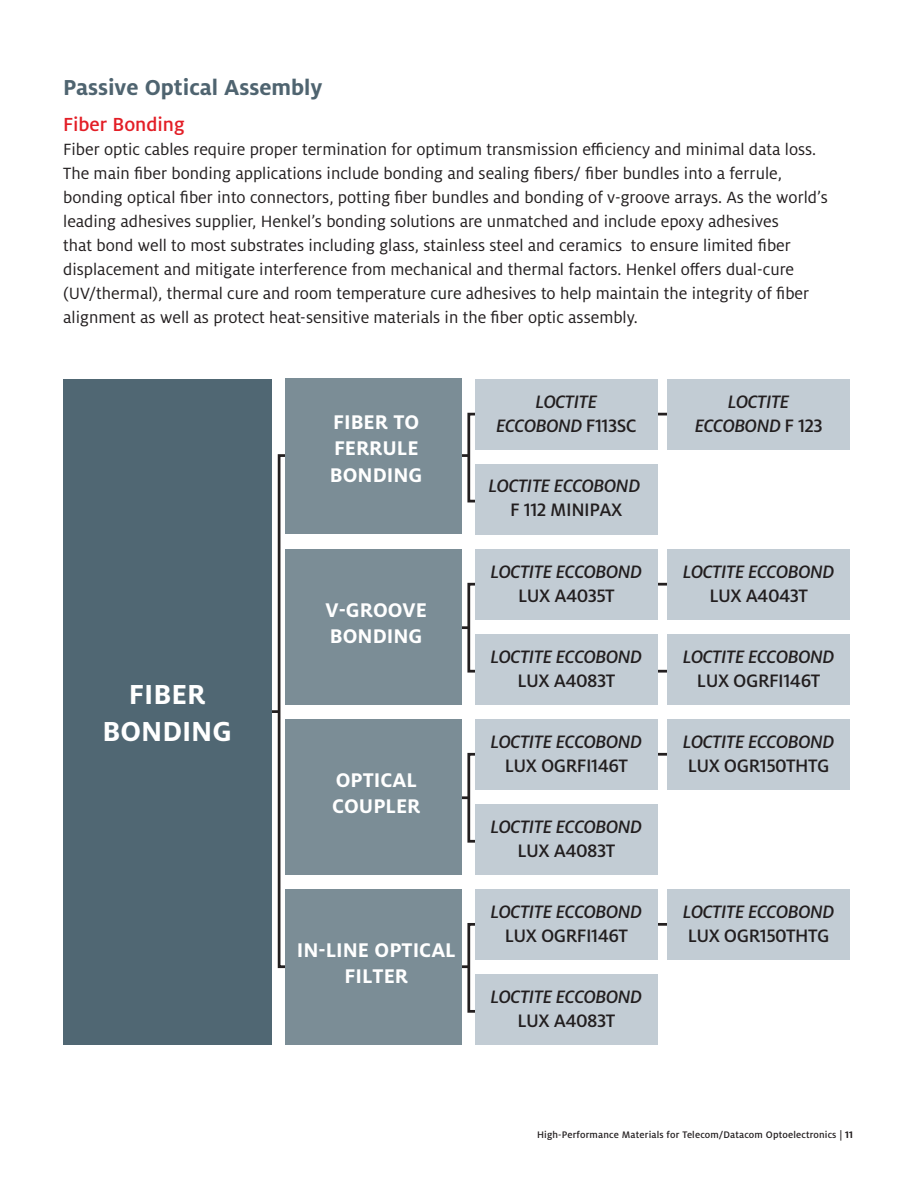
<style>
.page{position:relative;width:918px;height:1188px;background:#fff}
.page>*{position:absolute;margin:0;border:0;box-sizing:border-box;transform-origin:0 0}
.t1{font:700 30.45px/36.6px "Henkel Milo";color:#fff;text-align:center}
.Table_Text{font:700 24px "Henkel Milo";color:#4f6470}
.t2{font:700 21.9px/26.2px "Henkel Milo";color:#fff}
.Table_Text-2{font:500 21px "Henkel Milo";color:#e31e26}
.t3{font:italic 500 19.95px/24px "Henkel Milo";letter-spacing:-.025em;color:#221e1f;text-align:center}
.Table_Text-3{font:18px/24px "Henkel Milo";color:#231f20}
.Column_right_7_9_bla{font:500 10.5px "Henkel Milo";letter-spacing:.015em;color:#231f20}
.s1{font-style:normal}
.s2{font-weight:700}
</style>
<div class="page">
<svg style="left:277px;top:454px;width:189px;height:515px"></svg>
<hr style="left:218px;top:710px;width:61px;height:3px;background:#231f20">
<svg style="left:466px;top:412px;width:369px;height:91px"></svg>
<div style="left:63px;top:379px;width:209px;height:666px;background:#506773"></div>
<div style="left:285px;top:379px;width:177px;height:155px;background:#7b8d96"></div>
<div style="left:475px;top:379px;width:183px;height:70px;background:#c2ccd4"></div>
<div style="left:667px;top:379px;width:183px;height:70px;background:#c2ccd4"></div>
<div style="left:475px;top:464px;width:183px;height:70px;background:#c2ccd4"></div>
<svg style="left:466px;top:582px;width:369px;height:91px"></svg>
<div style="left:285px;top:549px;width:177px;height:155px;background:#7b8d96"></div>
<div style="left:475px;top:549px;width:183px;height:70px;background:#c2ccd4"></div>
<div style="left:475px;top:634px;width:183px;height:70px;background:#c2ccd4"></div>
<div style="left:667px;top:549px;width:183px;height:70px;background:#c2ccd4"></div>
<div style="left:667px;top:634px;width:183px;height:70px;background:#c2ccd4"></div>
<svg style="left:466px;top:752px;width:201px;height:91px"></svg>
<div style="left:285px;top:719px;width:177px;height:155px;background:#7b8d96"></div>
<div style="left:475px;top:719px;width:183px;height:71px;background:#c2ccd4"></div>
<div style="left:475px;top:804px;width:183px;height:70px;background:#c2ccd4"></div>
<div style="left:667px;top:719px;width:183px;height:71px;background:#c2ccd4"></div>
<svg style="left:466px;top:923px;width:201px;height:90px"></svg>
<div style="left:285px;top:889px;width:177px;height:156px;background:#7b8d96"></div>
<div style="left:475px;top:889px;width:183px;height:71px;background:#c2ccd4"></div>
<div style="left:475px;top:974px;width:183px;height:71px;background:#c2ccd4"></div>
<div style="left:667px;top:889px;width:183px;height:71px;background:#c2ccd4"></div>
<p class="Table_Text" style="left:63px;top:74px;width:261px">Passive Optical Assembly</p>
<p class="Table_Text-2" style="left:63px;top:113px;width:123px">Fiber Bonding</p>
<p class="Table_Text-3" style="left:63px;top:138px;width:766px">Fiber optic cables require proper termination for optimum transmission efficiency and minimal data loss.<br>The main fiber bonding applications include bonding and sealing fibers/ fiber bundles into a ferrule, bonding optical fiber into connectors, potting fiber bundles and bonding of v-groove arrays. As the world’s leading adhesives supplier, Henkel’s bonding solutions are unmatched and include epoxy adhesives<br>that bond well to most substrates including glass, stainless steel and ceramics to ensure limited fiber displacement and mitigate interference from mechanical and thermal factors. Henkel offers dual-cure (UV/thermal), thermal cure and room temperature cure adhesives to help maintain the integrity of fiber alignment as well as protect heat-sensitive materials in the fiber optic assembly.</p>
<p class="t1" style="left:103px;top:676px;width:131px">FIBER<br>BONDING</p>
<p class="t2" style="left:330px;top:409px;width:94px">FIBER TO<br>FERRULE<br>BONDING</p>
<p class="t2" style="left:326px;top:597px;width:103px">V-GROOVE<br>BONDING</p>
<p class="t2" style="left:332px;top:767px;width:90px">OPTICAL<br>COUPLER</p>
<p class="t2" style="left:297px;top:937px;width:161px;text-align:center">IN-LINE OPTICAL<br>FILTER</p>
<p class="t3" style="left:496px;top:390px;width:142px">LOCTITE<br>ECCOBOND <span class="s1">F113SC</span></p>
<p class="t3" style="left:695px;top:390px;width:129px">LOCTITE<br>ECCOBOND <span class="s1">F 123</span></p>
<p class="t3" style="left:489px;top:474px;width:153px">LOCTITE ECCOBOND<br><span class="s1">F 112 MINIPAX</span></p>
<p class="t3" style="left:491px;top:560px;width:153px">LOCTITE ECCOBOND<br><span class="s1">LUX A4035T</span></p>
<p class="t3" style="left:491px;top:645px;width:153px">LOCTITE ECCOBOND<br><span class="s1">LUX A4083T</span></p>
<p class="t3" style="left:491px;top:730px;width:153px">LOCTITE ECCOBOND<br><span class="s1">LUX OGRFI146T</span></p>
<p class="t3" style="left:491px;top:815px;width:153px">LOCTITE ECCOBOND<br><span class="s1">LUX A4083T</span></p>
<p class="t3" style="left:491px;top:900px;width:153px">LOCTITE ECCOBOND<br><span class="s1">LUX OGRFI146T</span></p>
<p class="t3" style="left:491px;top:985px;width:153px">LOCTITE ECCOBOND<br><span class="s1">LUX A4083T</span></p>
<p class="t3" style="left:683px;top:560px;width:153px">LOCTITE ECCOBOND<br><span class="s1">LUX A4043T</span></p>
<p class="t3" style="left:683px;top:645px;width:153px">LOCTITE ECCOBOND<br><span class="s1">LUX OGRFI146T</span></p>
<p class="t3" style="left:683px;top:730px;width:153px;text-align:left">LOCTITE ECCOBOND<br><span class="s1">LUX OGR150THTG</span></p>
<p class="t3" style="left:683px;top:900px;width:153px;text-align:left">LOCTITE ECCOBOND<br><span class="s1">LUX OGR150THTG</span></p>
<p class="Column_right_7_9_bla" style="left:537px;top:1129px;width:318px">High-Performance Materials for Telecom/Datacom Optoelectronics | <span class="s2">11</span></p>
</div>
